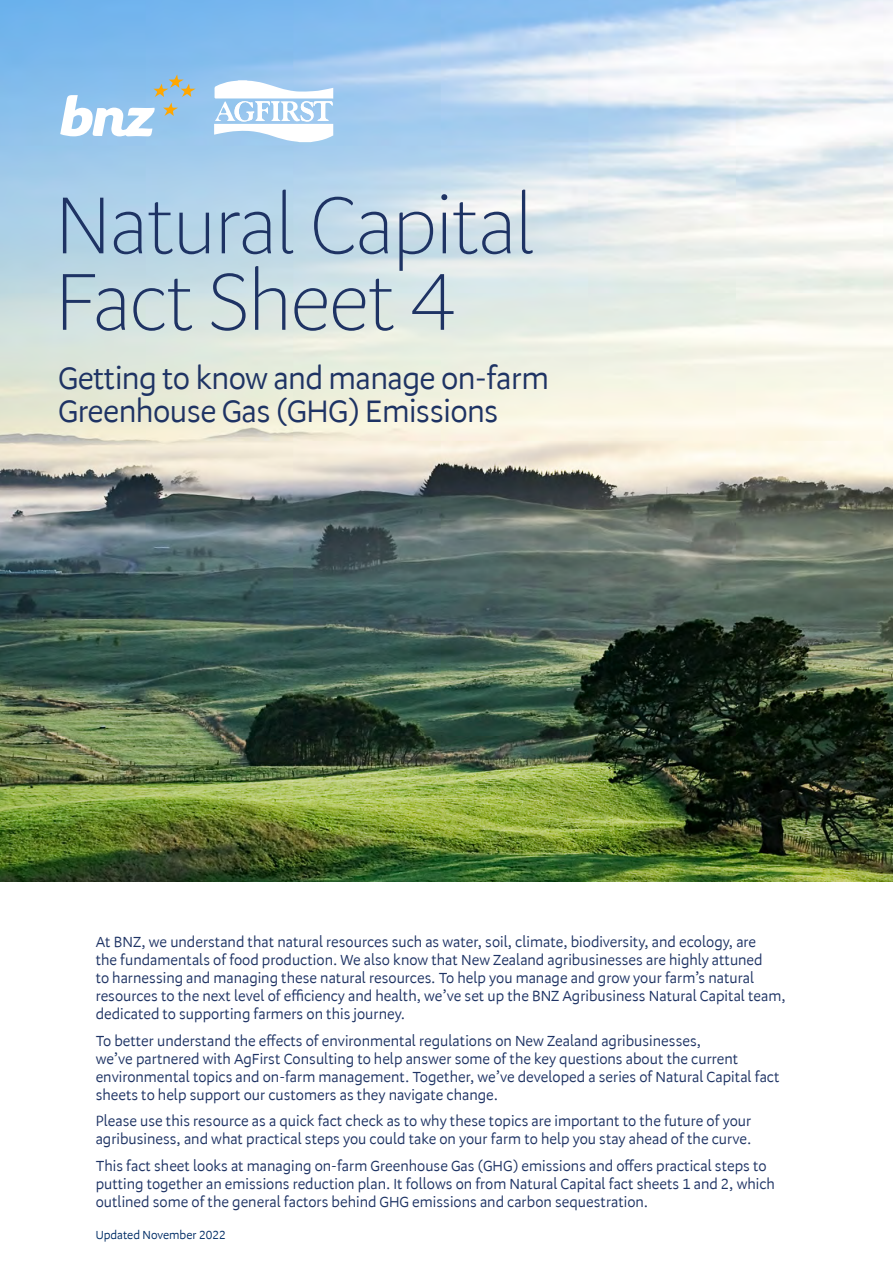
<style>
.page{position:relative;width:893px;height:1263px;background:#fff}
.page>*{position:absolute;margin:0;border:0;box-sizing:border-box;transform-origin:0 0}
.t1{font:300 82.35px/76.5px "Serrano Pro";letter-spacing:-.02em;color:#1e3364}
.t2{font:31.8px/33px "Serrano Pro";letter-spacing:-.02em;color:#1e3364}
.t3{font:15px/18px "Serrano Pro";color:#1e3364}
.t4{font:12px "Serrano Pro";color:#002d66}
</style>
<div class="page">
<img style="left:0;top:0;width:893px;height:881px">
<svg style="left:60px;top:74px;width:136px;height:62px"></svg>
<svg style="left:214px;top:80px;width:119px;height:62px"></svg>
<h1 class="t1" style="left:55px;top:190px;width:482px">Natural Capital<br>Fact Sheet 4</h1>
<h2 class="t2" style="left:58px;top:362px;width:493px">Getting to know and manage on-farm<br>Greenhouse Gas (GHG) Emissions</h2>
<p class="t3" style="left:96px;top:933px;width:691px">At BNZ, we understand that natural resources such as water, soil, climate, biodiversity, and ecology, are<br>the fundamentals of food production. We also know that New Zealand agribusinesses are highly attuned<br>to harnessing and managing these natural resources. To help you manage and grow your farm’s natural resources to the next level of efficiency and health, we’ve set up the BNZ Agribusiness Natural Capital team, dedicated to supporting farmers on this journey.</p>
<p class="t3" style="left:96px;top:1032px;width:685px">To better understand the effects of environmental regulations on New Zealand agribusinesses,<br>we’ve partnered with AgFirst Consulting to help answer some of the key questions about the current environmental topics and on-farm management. Together, we’ve developed a series of Natural Capital fact sheets to help support our customers as they navigate change.</p>
<p class="t3" style="left:96px;top:1112px;width:657px">Please use this resource as a quick fact check as to why these topics are important to the future of your agribusiness, and what practical steps you could take on your farm to help you stay ahead of the curve.</p>
<p class="t3" style="left:96px;top:1157px;width:681px">This fact sheet looks at managing on-farm Greenhouse Gas (GHG) emissions and offers practical steps to putting together an emissions reduction plan. It follows on from Natural Capital fact sheets 1 and 2, which outlined some of the general factors behind GHG emissions and carbon sequestration.</p>
<p class="t4" style="left:96px;top:1228px;width:131px">Updated November 2022</p>
</div>
